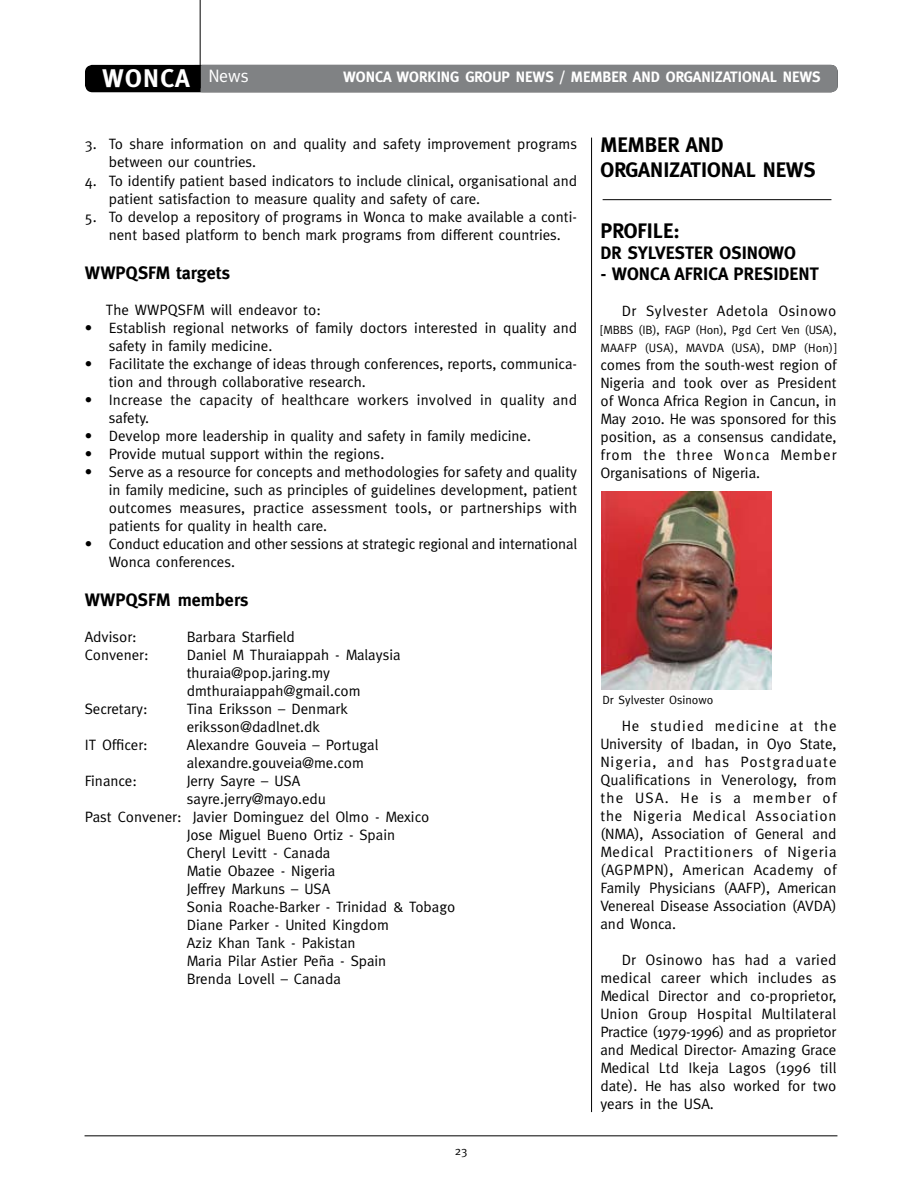
<style>
.page{position:relative;width:923px;height:1200px;background:#fff}
.page>*{position:absolute;margin:0;border:0;box-sizing:border-box;transform-origin:0 0}
.t1{font:700 25.5px "Meta";color:#fff}
.t2{font:700 21px/25.2px "Meta";color:#000}
.t3{font:700 18px "Meta";color:#000}
.t4{font:18px "Meta";color:#fff}
.t5{font:15px/18px "Meta";color:#000}
.t6{font:700 15px "Meta";color:#fff}
.t7{font:15px "Meta";letter-spacing:.035em;color:#000}
.t8{font:12px/18px "Meta";color:#000}
</style>
<div class="page">
<div style="left:86px;top:66px;width:751px;height:25px;background:#000;border-radius:7px"></div>
<div style="left:85px;top:65px;width:753px;height:27px;border:2px solid #000;border-radius:7px"></div>
<div style="left:196px;top:65px;width:642px;height:27px;background:#808284;border-radius:7px"></div>
<div style="left:194px;top:65px;width:6px;height:27px;background:#000"></div>
<hr style="left:200px;top:0;width:1px;height:88px;background:#000">
<hr style="left:85px;top:1135px;width:752px;height:1px;background:#000">
<hr style="left:602px;top:199px;width:229px;height:1px;background:#000">
<hr style="left:591px;top:137px;width:1px;height:974px;background:#000">
<img style="left:601px;top:491px;width:170px;height:198px">
<h1 class="t1" style="left:102px;top:63px;width:74px">WONCA</h1>
<p class="t4" style="left:208px;top:66px;width:42px">News</p>
<p class="t6" style="left:343px;top:68px;width:150px">WONCA WORKING GROUP</p>
<p class="t6" style="left:516px;top:68px;width:306px">NEWS / MEMBER AND ORGANIZATIONAL NEWS</p>
<p class="t5" style="left:109px;top:135px;width:470px;text-indent:-24px">3. To share information on and quality and safety improvement programs between our countries.</p>
<p class="t5" style="left:109px;top:171px;width:470px;text-indent:-24px">4. To identify patient based indicators to include clinical, organisational and patient satisfaction to measure quality and safety of care.</p>
<p class="t5" style="left:85px;top:207px;width:494px;text-align:center">5. To develop a repository of programs in Wonca to make available a conti&shy;nent based platform to bench mark programs from different countries.</p>
<p class="t3" style="left:85px;top:262px;width:147px">WWPQSFM TARGETS</p>
<p class="t5" style="left:106px;top:300px;width:216px">The WWPQSFM will endeavor to:</p>
<p class="t5" style="left:109px;top:318px;width:470px;text-indent:-24px">• Establish regional networks of family doctors interested in quality and safety in family medicine.</p>
<p class="t5" style="left:109px;top:354px;width:470px;text-indent:-24px">• Facilitate the exchange of ideas through conferences, reports, communica&shy;tion and through collaborative research.</p>
<p class="t5" style="left:109px;top:390px;width:470px;text-indent:-24px">• Increase the capacity of healthcare workers involved in quality and safety.</p>
<p class="t5" style="left:85px;top:426px;width:448px">• Develop more leadership in quality and safety in family medicine.</p>
<p class="t5" style="left:85px;top:444px;width:301px">• Provide mutual support within the regions.</p>
<p class="t5" style="left:109px;top:462px;width:470px;text-align:justify;text-indent:-24px">• Serve as a resource for concepts and methodologies for safety and quality in family medicine, such as principles of guidelines development, patient outcomes measures, practice assessment tools, or partnerships with patients for quality in health care.</p>
<p class="t5" style="left:109px;top:534px;width:470px;text-indent:-24px">• Conduct education and other sessions at strategic regional and international<br>Wonca conferences.</p>
<p class="t3" style="left:85px;top:589px;width:165px">WWPQSFM MEMBERS</p>
<p class="t5" style="left:85px;top:627px;width:53px">Advisor:</p>
<p class="t5" style="left:187px;top:627px;width:110px">Barbara Starfield</p>
<p class="t5" style="left:85px;top:645px;width:65px">Convener:</p>
<p class="t5" style="left:187px;top:645px;width:215px">Daniel M Thuraiappah - Malaysia thuraia@pop.jaring.my dmthuraiappah@gmail.com</p>
<p class="t5" style="left:85px;top:699px;width:64px">Secretary:</p>
<p class="t5" style="left:187px;top:699px;width:163px">Tina Eriksson – Denmark eriksson@dadlnet.dk</p>
<p class="t5" style="left:85px;top:735px;width:65px">IT Officer:</p>
<p class="t5" style="left:187px;top:735px;width:193px">Alexandre Gouveia – Portugal alexandre.gouveia@me.com</p>
<p class="t5" style="left:85px;top:771px;width:54px">Finance:</p>
<p class="t5" style="left:187px;top:771px;width:115px">Jerry Sayre – USA</p>
<p class="t5" style="left:187px;top:789px;width:141px">sayre.jerry@mayo.edu</p>
<p class="t5" style="left:85px;top:807px;width:346px">Past Convener: Javier Dominguez del Olmo - Mexico</p>
<p class="t5" style="left:187px;top:825px;width:210px">Jose Miguel Bueno Ortiz - Spain</p>
<p class="t5" style="left:187px;top:843px;width:145px">Cheryl Levitt - Canada</p>
<p class="t5" style="left:187px;top:861px;width:150px">Matie Obazee - Nigeria</p>
<p class="t5" style="left:187px;top:879px;width:145px">Jeffrey Markuns – USA</p>
<p class="t5" style="left:187px;top:897px;width:270px">Sonia Roache-Barker - Trinidad &amp; Tobago</p>
<p class="t5" style="left:187px;top:915px;width:203px">Diane Parker - United Kingdom</p>
<p class="t5" style="left:187px;top:933px;width:170px">Aziz Khan Tank - Pakistan</p>
<p class="t5" style="left:187px;top:951px;width:201px">Maria Pilar Astier Peña - Spain</p>
<p class="t5" style="left:187px;top:969px;width:155px">Brenda Lovell – Canada</p>
<p class="t8" style="left:455px;top:1141px;width:14px">23</p>
<h2 class="t2" style="left:600px;top:132px;width:216px;text-indent:44px">BER AND<br>ORGANIZATIONAL NEWS</h2>
<h2 class="t2" style="left:600px;top:132px;width:16px">MEM</h2>
<h2 class="t2" style="left:600px;top:218px;width:81px">PROFI LE:</h2>
<p class="t3" style="left:600px;top:242px;width:197px">DR SYLVESTER OSIN OWO</p>
<p class="t3" style="left:600px;top:263px;width:84px">- WONCA AFRI</p>
<p class="t3" style="left:708px;top:263px;width:112px">CA PRESIDENT</p>
<p class="t7" style="left:621px;top:302px;width:216px">Dr Sylvester Adetola Osinowo</p>
<p class="t8" style="left:600px;top:321px;width:238px">[MBBS (IB), FAGP (Hon), Pgd Cert Ven (USA),<br>MAAFP (USA), MAVDA (USA), DMP (Hon)]</p>
<p class="t5" style="left:600px;top:356px;width:238px;text-align:justify">comes from the south-west region of Nigeria and took over as President of Wonca Africa Region in Cancun, in May 2010. He was sponsored for this position, as a consensus candidate, from the three Wonca Member Organisations of Nigeria.</p>
<p class="t8" style="left:602px;top:691px;width:112px">Dr Sylvester Osinowo</p>
<p class="t5" style="left:600px;top:716px;width:238px;text-align:justify;text-indent:21px">He studied medicine at the University of Ibadan, in Oyo State, Nigeria, and has Postgraduate Qualifications in Venerology, from the USA. He is a member of the Nigeria Medical Association (NMA), Association of General and Medical Practitioners of Nigeria (AGPMPN), American Academy of Family Physicians (AAFP), American Venereal Disease Association (AVDA) and Wonca.</p>
<p class="t5" style="left:600px;top:950px;width:238px;text-align:justify;text-indent:21px">Dr Osinowo has had a varied medical career which includes as Medical Director and co-proprietor, Union Group Hospital Multilateral Practice (1979-1996) and as proprietor and Medical Director- Amazing Grace Medical Ltd Ikeja Lagos (1996 till date). He has also worked for two years in the USA.</p>
</div>
